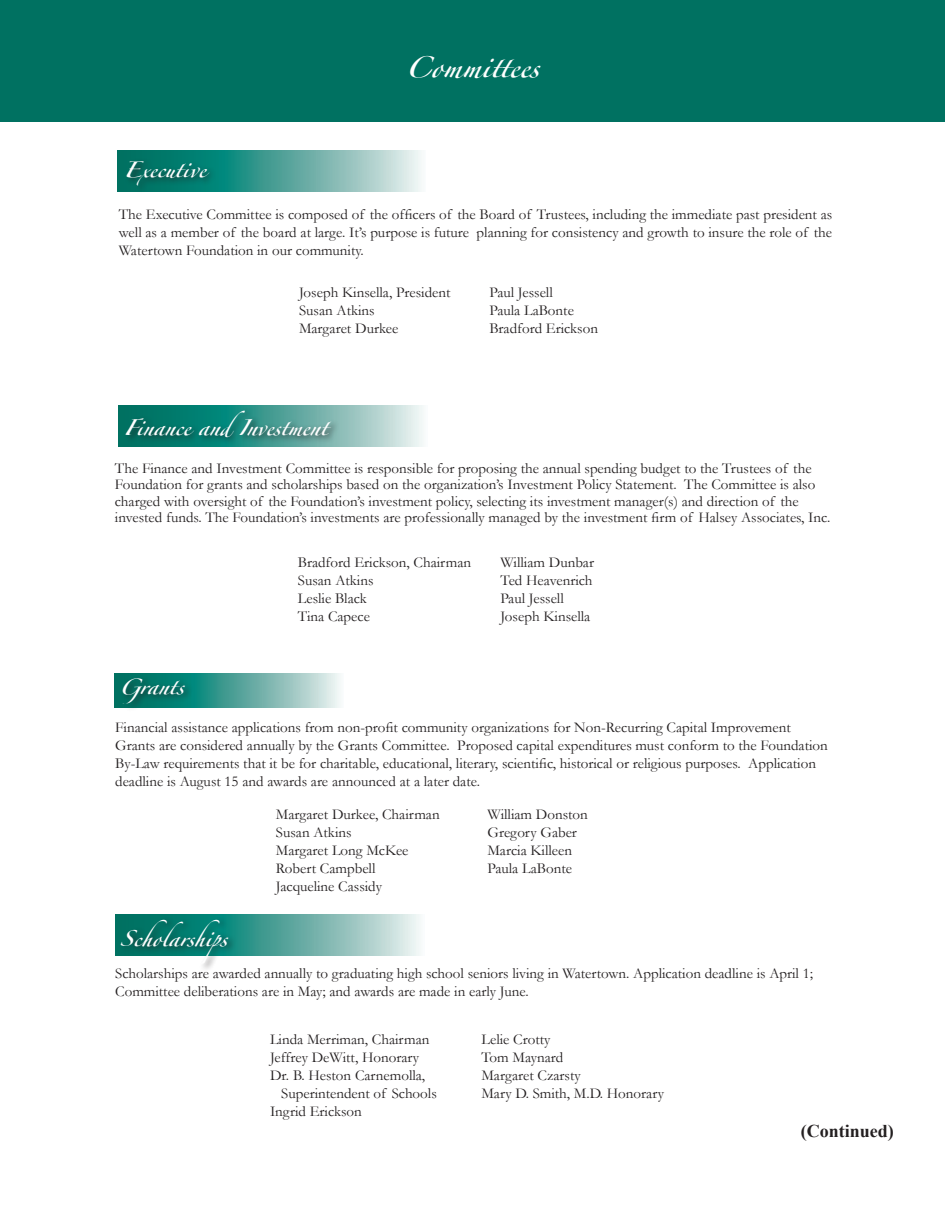
<style>
.page{position:relative;width:945px;height:1215px;background:#fff}
.page>*{position:absolute;margin:0;border:0;box-sizing:border-box;transform-origin:0 0}
.t1{font:48px "Zapfino Forte LT Pro";color:#fff}
.t2{font:36px "Zapfino Forte LT Pro";color:#fff}
.t3{font:700 18px "Times New Roman";color:#231f20}
.t4{font:15px/18px "Garamond";color:#231f20}
</style>
<div class="page">
<div style="left:0;top:0;width:945px;height:122px;background:#007161"></div>
<svg style="left:115px;top:673px;width:225px;height:34px;background:#74b4ad"></svg>
<svg style="left:116px;top:915px;width:304px;height:41px;background:#80b9b3"></svg>
<div style="left:119px;top:916px;width:118px;height:57px;background:#231f20;opacity:.75"></div>
<div style="left:120px;top:675px;width:74px;height:37px;background:#231f20;opacity:.75"></div>
<svg style="left:117px;top:150px;width:304px;height:42px;background:#69afa7"></svg>
<div style="left:125px;top:159px;width:93px;height:35px;background:#231f20;opacity:.75"></div>
<svg style="left:119px;top:405px;width:304px;height:41px;background:#9dc8c3"></svg>
<div style="left:124px;top:408px;width:216px;height:38px;background:#231f20;opacity:.75"></div>
<h2 class="t2" style="left:124px;top:144px;width:84px">Executive</h2>
<h1 class="t1" style="left:406px;top:32px;width:135px">Committees</h1>
<p class="t4" style="left:119px;top:205px;width:715px;text-align:justify">The Executive Committee is composed of the officers of the Board of Trustees, including the immediate past president as well as a member of the board at large. It’s purpose is future planning for consistency and growth to insure the role of the Watertown Foundation in our community.</p>
<p class="t4" style="left:299px;top:283px;width:153px">Joseph Kinsella, President<br>Susan Atkins<br>Margaret Durkee</p>
<p class="t4" style="left:489px;top:283px;width:110px">Paul Jessell<br>Paula LaBonte<br>Bradford Erickson</p>
<h2 class="t2" style="left:124px;top:402px;width:206px">Finance and Investment</h2>
<p class="t4" style="left:115px;top:460px;width:717px;line-height:16.5px">The Finance and Investment Committee is responsible for proposing the annual spending budget to the Trustees of the Foundation for grants and scholarships based on the organization’s Investment Policy Statement. The Committee is also charged with oversight of the Foundation’s investment policy, selecting its investment manager(s) and direction of the invested funds. The Foundation’s investments are professionally managed by the investment firm of Halsey Associates, Inc.</p>
<h2 class="t2" style="left:119px;top:660px;width:66px">Grants</h2>
<p class="t4" style="left:298px;top:553px;width:175px">Bradford Erickson, Chairman<br>Susan Atkins<br>Leslie Black<br>Tina Capece</p>
<p class="t4" style="left:500px;top:553px;width:95px">William Dunbar<br>Ted Heavenrich<br>Paul Jessell<br>Joseph Kinsella</p>
<p class="t4" style="left:115px;top:718px;width:714px">Financial assistance applications from non-profit community organizations for Non-Recurring Capital Improvement Grants are considered annually by the Grants Committee. Proposed capital expenditures must conform to the Foundation By-Law requirements that it be for charitable, educational, literary, scientific, historical or religious purposes. Application deadline is August 15 and awards are announced at a later date.</p>
<h2 class="t2" style="left:121px;top:912px;width:108px">Scholarships</h2>
<p class="t4" style="left:276px;top:805px;width:165px">Margaret Durkee, Chairman<br>Susan Atkins<br>Margaret Long McKee<br>Robert Campbell<br>Jacqueline Cassidy</p>
<p class="t4" style="left:487px;top:805px;width:102px">William Donston<br>Gregory Gaber<br>Marcia Killeen<br>Paula LaBonte</p>
<p class="t4" style="left:115px;top:964px;width:699px">Scholarships are awarded annually to graduating high school seniors living in Watertown. Application deadline is April 1;<br>Committee deliberations are in May; and awards are made in early June.</p>
<p class="t4" style="left:270px;top:1030px;width:161px">Linda Merriman, Chairman</p>
<p class="t4" style="left:270px;top:1048px;width:151px">Jeffrey DeWitt, Honorary</p>
<p class="t4" style="left:270px;top:1066px;width:157px">Dr. B. Heston Carnemolla,</p>
<p class="t4" style="left:281px;top:1084px;width:157px">Superintendent of Schools</p>
<p class="t4" style="left:270px;top:1102px;width:93px">Ingrid Erickson</p>
<p class="t4" style="left:482px;top:1030px;width:184px">Lelie Crotty<br>Tom Maynard<br>Margaret Czarsty<br>Mary D. Smith, M.D. Honorary</p>
<p class="t3" style="left:801px;top:1119px;width:95px">(Continued)</p>
</div>
